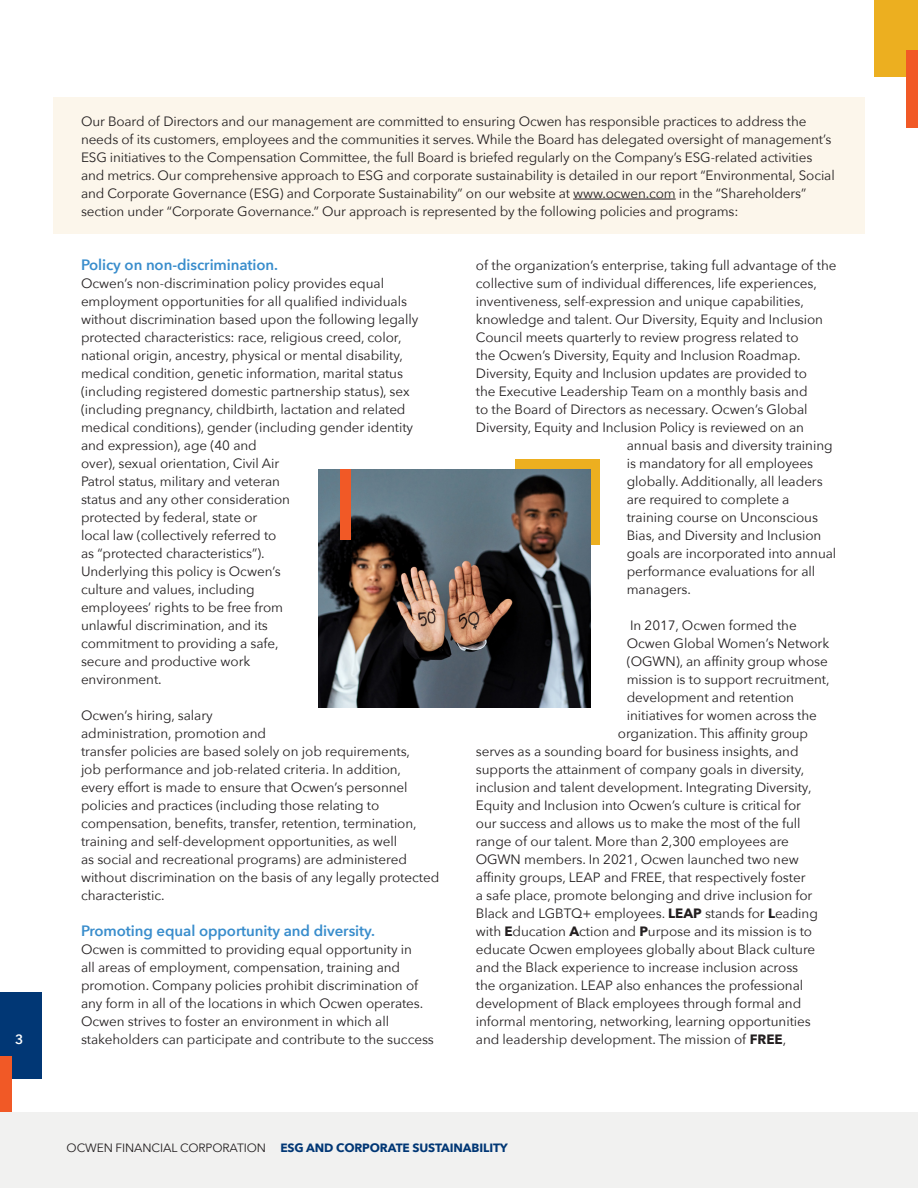
<style>
.page{position:relative;width:918px;height:1188px;background:#fff}
.page>*{position:absolute;margin:0;border:0;box-sizing:border-box;transform-origin:0 0}
._2h{font:600 15px "Avenir Next";letter-spacing:-.005em;color:#398dcc}
.t1{font:13.5px/18px "Avenir Next";letter-spacing:-.005em;color:#231f20}
.t2{font:600 13.5px "Avenir Next";color:#fff}
.t3{font:700 12px "Avenir Next";letter-spacing:-.01em;color:#013775}
.s1{font-weight:700}
.s2{font-weight:400;color:#231f20}
</style>
<div class="page">
<div style="left:875px;top:0;width:43px;height:77px;background:#ecaf20"></div>
<div style="left:0;top:992px;width:42px;height:86px;background:#013775"></div>
<div style="left:0;top:1113px;width:918px;height:75px;background:#f1f1f0"></div>
<div style="left:906px;top:51px;width:12px;height:77px;background:#f15926"></div>
<div style="left:0;top:1056px;width:12px;height:56px;background:#f15926"></div>
<div style="left:53px;top:98px;width:812px;height:136px;background:#fcf6eb"></div>
<hr style="left:573px;top:199px;width:103px;height:1px;background:#231f20">
<div style="left:515px;top:459px;width:85px;height:86px;background:#ecaf20"></div>
<img style="left:318px;top:469px;width:273px;height:238px">
<div style="left:340px;top:469px;width:11px;height:71px;background:#f15926"></div>
<p class="t2" style="left:15px;top:1028px;width:10px">3</p>
<p class="t1" style="left:81px;top:112px;width:755px">Our Board of Directors and our management are committed to ensuring Ocwen has responsible practices to address the needs of its customers, employees and the communities it serves. While the Board has delegated oversight of management’s ESG initiatives to the Compensation Committee, the full Board is briefed regularly on the Company’s ESG-related activities and metrics. Our comprehensive approach to ESG and corporate sustainability is detailed in our report “Environmental, Social and Corporate Governance (ESG) and Corporate Sustainability” on our website at www.ocwen.com in the “Shareholders” section under “Corporate Governance.” Our approach is represented by the following policies and programs:</p>
<p class="_2h" style="left:81px;top:252px;width:199px">Policy on non-discrimination.</p>
<p class="t1" style="left:81px;top:274px;width:339px">Ocwen’s non-discrimination policy provides equal employment opportunities for all qualified individuals without discrimination based upon the following legally protected characteristics: race, religious creed, color, national origin, ancestry, physical or mental disability, medical condition, genetic information, marital status (including registered domestic partnership status), sex (including pregnancy, childbirth, lactation and related medical conditions), gender (including gender identity and expression), age (40 and<br>over), sexual orientation, Civil Air<br>Patrol status, military and veteran<br>status and any other consideration<br>protected by federal, state or<br>local law (collectively referred to<br>as “protected characteristics”).<br>Underlying this policy is Ocwen’s<br>culture and values, including<br>employees’ rights to be free from<br>unlawful discrimination, and its<br>commitment to providing a safe,<br>secure and productive work<br>environment.</p>
<p class="t1" style="left:81px;top:706px;width:360px">Ocwen’s hiring, salary<br>administration, promotion and<br>transfer policies are based solely on job requirements,<br>job performance and job-related criteria. In addition,<br>every effort is made to ensure that Ocwen’s personnel policies and practices (including those relating to compensation, benefits, transfer, retention, termination, training and self-development opportunities, as well<br>as social and recreational programs) are administered without discrimination on the basis of any legally protected characteristic.</p>
<p class="_2h" style="left:81px;top:918px;width:296px">Promoting equal opportunity and diversity.</p>
<p class="t1" style="left:81px;top:940px;width:354px">Ocwen is committed to providing equal opportunity in<br>all areas of employment, compensation, training and promotion. Company policies prohibit discrimination of any form in all of the locations in which Ocwen operates.<br>Ocwen strives to foster an environment in which all stakeholders can participate and contribute to the success</p>
<p class="t1" style="left:476px;top:256px;width:362px">of the organization’s enterprise, taking full advantage of the</p>
<p class="t1" style="left:476px;top:274px;width:342px">collective sum of individual differences, life experiences,</p>
<p class="t1" style="left:476px;top:292px;width:330px">inventiveness, self-expression and unique capabilities,</p>
<p class="t1" style="left:476px;top:310px;width:349px">knowledge and talent. Our Diversity, Equity and Inclusion</p>
<p class="t1" style="left:476px;top:328px;width:324px">Council meets quarterly to review progress related to</p>
<p class="t1" style="left:476px;top:346px;width:326px">the Ocwen’s Diversity, Equity and Inclusion Roadmap.</p>
<p class="t1" style="left:476px;top:364px;width:333px">Diversity, Equity and Inclusion updates are provided to</p>
<p class="t1" style="left:476px;top:382px;width:333px">the Executive Leadership Team on a monthly basis and</p>
<p class="t1" style="left:476px;top:400px;width:333px">to the Board of Directors as necessary. Ocwen’s Global</p>
<p class="t1" style="left:476px;top:418px;width:330px">Diversity, Equity and Inclusion Policy is reviewed on an</p>
<p class="t1" style="left:627px;top:436px;width:207px">annual basis and diversity training</p>
<p class="t1" style="left:627px;top:454px;width:188px">is mandatory for all employees</p>
<p class="t1" style="left:627px;top:472px;width:198px">globally. Additionally, all leaders</p>
<p class="t1" style="left:627px;top:490px;width:164px">are required to complete a</p>
<p class="t1" style="left:627px;top:508px;width:193px">training course on Unconscious</p>
<p class="t1" style="left:627px;top:526px;width:196px">Bias, and Diversity and Inclusion</p>
<p class="t1" style="left:627px;top:544px;width:211px">goals are incorporated into annual</p>
<p class="t1" style="left:627px;top:562px;width:190px">performance evaluations for all</p>
<p class="t1" style="left:627px;top:580px;width:66px">managers.</p>
<p class="t1" style="left:630px;top:616px;width:168px">In 2017, Ocwen formed the</p>
<p class="t1" style="left:627px;top:634px;width:204px">Ocwen Global Women’s Network</p>
<p class="t1" style="left:627px;top:652px;width:203px">(OGWN), an affinity group whose</p>
<p class="t1" style="left:627px;top:670px;width:204px">mission is to support recruitment,</p>
<p class="t1" style="left:627px;top:688px;width:169px">development and retention</p>
<p class="t1" style="left:627px;top:706px;width:192px">initiatives for women across the</p>
<p class="t1" style="left:618px;top:724px;width:192px">organization. This affinity group</p>
<p class="t1" style="left:476px;top:742px;width:324px">serves as a sounding board for business insights, and</p>
<p class="t1" style="left:476px;top:760px;width:330px">supports the attainment of company goals in diversity,</p>
<p class="t1" style="left:476px;top:778px;width:337px">inclusion and talent development. Integrating Diversity,</p>
<p class="t1" style="left:476px;top:796px;width:327px">Equity and Inclusion into Ocwen’s culture is critical for</p>
<p class="t1" style="left:476px;top:814px;width:326px">our success and allows us to make the most of the full</p>
<p class="t1" style="left:476px;top:832px;width:315px">range of our talent. More than 2,300 employees are</p>
<p class="t1" style="left:476px;top:850px;width:324px">OGWN members. In 2021, Ocwen launched two new</p>
<p class="t1" style="left:476px;top:868px;width:331px">affinity groups, LEAP and FREE, that respectively foster</p>
<p class="t1" style="left:476px;top:886px;width:338px">a safe place, promote belonging and drive inclusion for</p>
<p class="t1" style="left:476px;top:904px;width:344px">Black and LGBTQ+ employees. <span class="s1">LEAP</span> stands for <span class="s1">L</span>eading</p>
<p class="t1" style="left:476px;top:922px;width:338px">with <span class="s1">E</span>ducation <span class="s1">A</span>ction and <span class="s1">P</span>urpose and its mission is to</p>
<p class="t1" style="left:476px;top:940px;width:341px">educate Ocwen employees globally about Black culture</p>
<p class="t1" style="left:476px;top:958px;width:324px">and the Black experience to increase inclusion across</p>
<p class="t1" style="left:476px;top:976px;width:329px">the organization. LEAP also enhances the professional</p>
<p class="t1" style="left:476px;top:994px;width:327px">development of Black employees through formal and</p>
<p class="t1" style="left:476px;top:1012px;width:337px">informal mentoring, networking, learning opportunities</p>
<p class="t1" style="left:476px;top:1030px;width:312px">and leadership development. The mission of <span class="s1">FREE</span>,</p>
<p class="t3" style="left:67px;top:1137px;width:443px"><span class="s2">OCWEN FINANCIAL CORPORATION</span> ESG AND CORPORATE SUSTAINABILITY</p>
</div>
